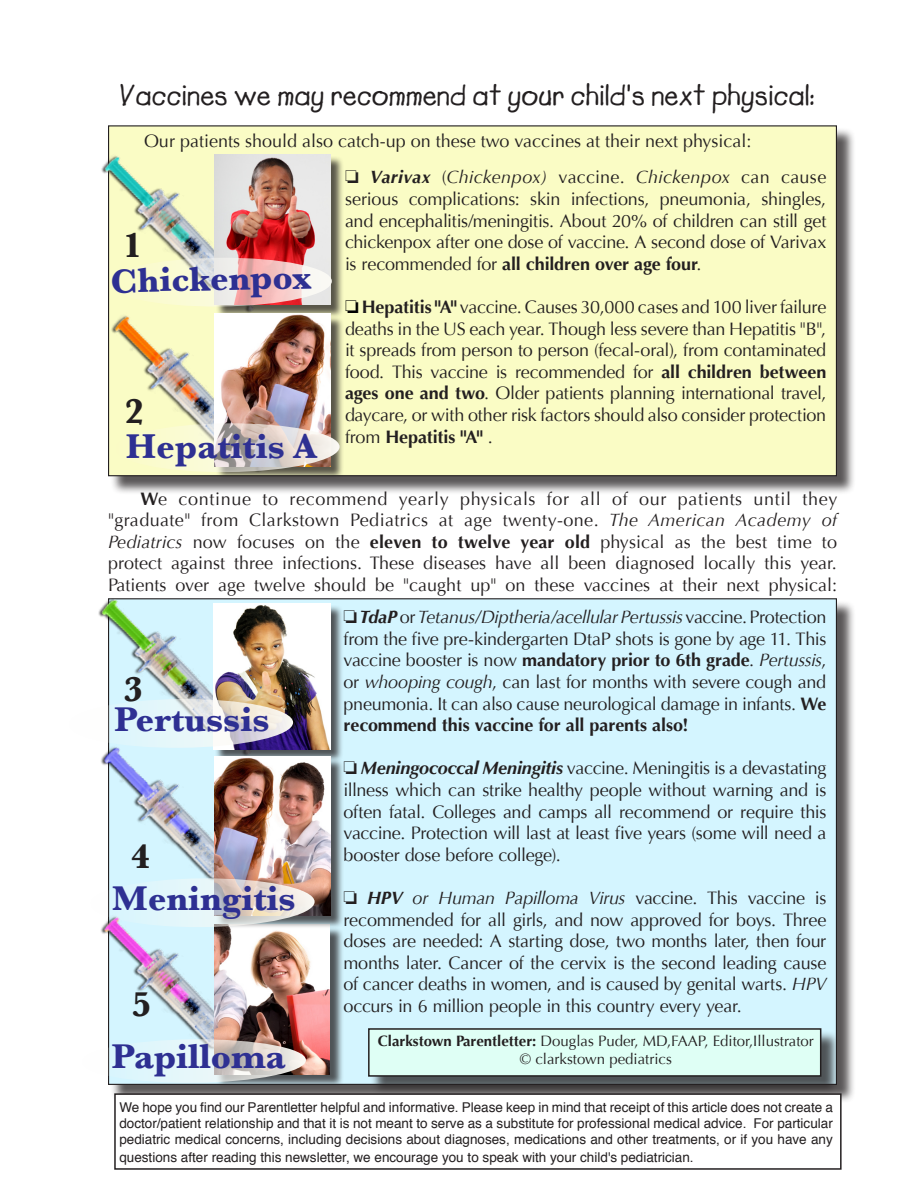
<style>
.page{position:relative;width:918px;height:1188px;background:#fff}
.page>*{position:absolute;margin:0;border:0;box-sizing:border-box;transform-origin:0 0}
.Parentletter_Headlin{font:700 36px "Baskerville";color:#2e3092}
.Paragraph2Parentlett{font:700 36px "Baskerville";color:#231f20}
.Parentletter_Headlin-2{font:700 30px "Lemonade";color:#231f20}
.Paragraph2Parentlett-2{font:18px/21.6px "Optima";letter-spacing:-.01em;color:#231f20;text-align:justify}
.Parentletter_Body{font:18px "Optima";color:#231f20}
.t1{font:15px "Optima";color:#231f20}
.t2{font:13.5px/16.2px "Helvetica";color:#231f20;text-align:justify}
.s1{font-weight:700;font-style:italic}
.s2{font-style:italic}
.s3{font-weight:700}
.s4{color:#000}
</style>
<div class="page">
<div style="left:110px;top:600px;width:745px;height:504px;background:#231f20;opacity:.75"></div>
<div style="left:108px;top:598px;width:729px;height:487px;background:#d4f5ff;border:1px solid #231f20"></div>
<div style="left:110px;top:128px;width:745px;height:367px;background:#231f20;opacity:.75"></div>
<div style="left:108px;top:125px;width:729px;height:351px;background:#fafcc5;border:1px solid #231f20"></div>
<img style="left:98px;top:598px;width:200px;height:101px">
<img style="left:101px;top:144px;width:113px;height:113px">
<img style="left:108px;top:307px;width:202px;height:177px">
<img style="left:101px;top:748px;width:114px;height:130px">
<img style="left:101px;top:928px;width:115px;height:156px">
<div style="left:216px;top:926px;width:128px;height:162px;background:#231f20;opacity:.75"></div>
<img style="left:214px;top:928px;width:116px;height:146px">
<div style="left:216px;top:156px;width:128px;height:162px;background:#231f20;opacity:.75"></div>
<img style="left:214px;top:154px;width:116px;height:103px">
<div style="left:216px;top:315px;width:128px;height:165px;background:#231f20;opacity:.75"></div>
<img style="left:214px;top:314px;width:116px;height:109px">
<svg style="left:108px;top:257px;width:224px;height:50px"></svg>
<svg style="left:115px;top:423px;width:225px;height:50px"></svg>
<svg style="left:101px;top:1039px;width:205px;height:44px"></svg>
<div style="left:215px;top:605px;width:129px;height:158px;background:#231f20;opacity:.75"></div>
<img style="left:213px;top:603px;width:117px;height:146px">
<div style="left:216px;top:758px;width:128px;height:171px;background:#231f20;opacity:.75"></div>
<img style="left:214px;top:756px;width:116px;height:159px">
<svg style="left:101px;top:878px;width:214px;height:50px"></svg>
<svg style="left:108px;top:699px;width:185px;height:49px"></svg>
<div style="left:370px;top:1030px;width:470px;height:65px;background:#231f20;opacity:.75"></div>
<div style="left:369px;top:1029px;width:452px;height:47px;background:#dffff5"></div>
<div style="left:368px;top:1028px;width:453px;height:49px;border:2px solid #231f20"></div>
<div style="left:115px;top:1094px;width:726px;height:75px;background:#fff"></div>
<div style="left:114px;top:1093px;width:728px;height:77px;border:2px solid #231f20"></div>
<p class="Parentletter_Headlin-2" style="left:120px;top:77px;width:696px">Vaccines we may recommend at your child's next physical:</p>
<p class="Parentletter_Body" style="left:144px;top:130px;width:609px">Our patients should also catch-up on these two vaccines at their next physical:</p>
<p class="Paragraph2Parentlett" style="left:123px;top:224px;width:21px">1</p>
<p class="Parentletter_Headlin" style="left:110px;top:259px;width:203px;rotate:-1deg">Chickenpox</p>
<p class="Paragraph2Parentlett" style="left:125px;top:390px;width:21px">2</p>
<p class="Parentletter_Headlin" style="left:126px;top:425px;width:192px">Hepatitis A</p>
<p class="Paragraph2Parentlett-2" style="left:345px;top:167px;width:483px">□ <span class="s1">Varivax</span> (<span class="s2">Chickenpox)</span> vaccine. <span class="s2">Chickenpox</span> can cause serious complications: skin infections, pneumonia, shingles, and encephalitis/meningitis. About 20% of children can still get chickenpox after one dose of vaccine. A second dose of Varivax is recommended for <span class="s3">all children over age four</span>.</p>
<p class="Paragraph2Parentlett-2" style="left:345px;top:296px;width:483px"><span class="s4">□</span> <span class="s3">Hepatitis "A"</span> vaccine. Causes 30,000 cases and 100 liver failure deaths in the US each year. Though less severe than Hepatitis "B", it spreads from person to person (fecal-oral), from contaminated food. This vaccine is recommended for <span class="s3">all children between ages one and two</span>. Older patients planning international travel, daycare, or with other risk factors should also consider protection from <span class="s3">Hepatitis "A"</span> .</p>
<p class="Paragraph2Parentlett-2" style="left:108px;top:488px;width:731px;text-indent:32px"><span class="s3">W</span>e continue to recommend yearly physicals for all of our patients until they "graduate" from Clarkstown Pediatrics at age twenty-one. <span class="s2">The American Academy of Pediatrics</span> now focuses on the <span class="s3">eleven to twelve year old</span> physical as the best time to protect against three infections. These diseases have all been diagnosed locally this year.<br>Patients over age twelve should be "caught up" on these vaccines at their next physical:</p>
<p class="Paragraph2Parentlett" style="left:124px;top:668px;width:21px">3</p>
<p class="Parentletter_Headlin" style="left:115px;top:698px;width:157px">Pertussis</p>
<p class="Paragraph2Parentlett" style="left:131px;top:836px;width:21px">4</p>
<p class="Parentletter_Headlin" style="left:112px;top:877px;width:185px">Meningitis</p>
<p class="Paragraph2Parentlett" style="left:132px;top:983px;width:21px">5</p>
<p class="Paragraph2Parentlett-2" style="left:344px;top:606px;width:485px">□ <span class="s1">TdaP</span>or <span class="s2">Tetanus/Diptheria/acellular Pertussis</span> vaccine. Protection from the five pre-kindergarten DtaP shots is gone by age 11. This vaccine booster is now <span class="s3">mandatory prior to 6th grade</span>. <span class="s2">Pertussis</span>, or <span class="s2">whooping cough</span>, can last for months with severe cough and pneumonia. It can also cause neurological damage in infants. <span class="s3">We recommend this vaccine for all parents also!</span></p>
<p class="Paragraph2Parentlett-2" style="left:344px;top:758px;width:484px">□ <span class="s1">Meningococcal Meningitis</span> vaccine. Meningitis is a devastating illness which can strike healthy people without warning and is often fatal. Colleges and camps all recommend or require this vaccine. Protection will last at least five years (some will need a booster dose before college).</p>
<p class="Paragraph2Parentlett-2" style="left:344px;top:887px;width:485px">□ <span class="s1">HPV</span> <span class="s2">or Human Papilloma Virus</span> vaccine. This vaccine is recommended for all girls, and now approved for boys. Three doses are needed: A starting dose, two months later, then four months later. Cancer of the cervix is the second leading cause of cancer deaths in women, and is caused by genital warts. <span class="s2">HPV </span>occurs in 6 million people in this country every year.</p>
<p class="t1" style="left:378px;top:1032px;width:438px"><span class="s3">Clarkstown Parentletter:</span> Douglas Puder, MD,FAAP, Editor,Illustrator</p>
<p class="t1" style="left:520px;top:1050px;width:153px">© clarkstown pediatrics</p>
<p class="t2" style="left:119px;top:1099px;width:715px">We hope you find our Parentletter helpful and informative. Please keep in mind that receipt of this article does not create a doctor/patient relationship and that it is not meant to serve as a substitute for professional medical advice. For particular pediatric medical concerns, including decisions about diagnoses, medications and other treatments, or if you have any</p>
<p class="t2" style="left:119px;top:1149px;width:576px">questions after reading this newsletter, we encourage you to speak with your child's pediatrician.</p>
<p class="Parentletter_Headlin" style="left:112px;top:1035px;width:176px">Papilloma</p>
</div>
